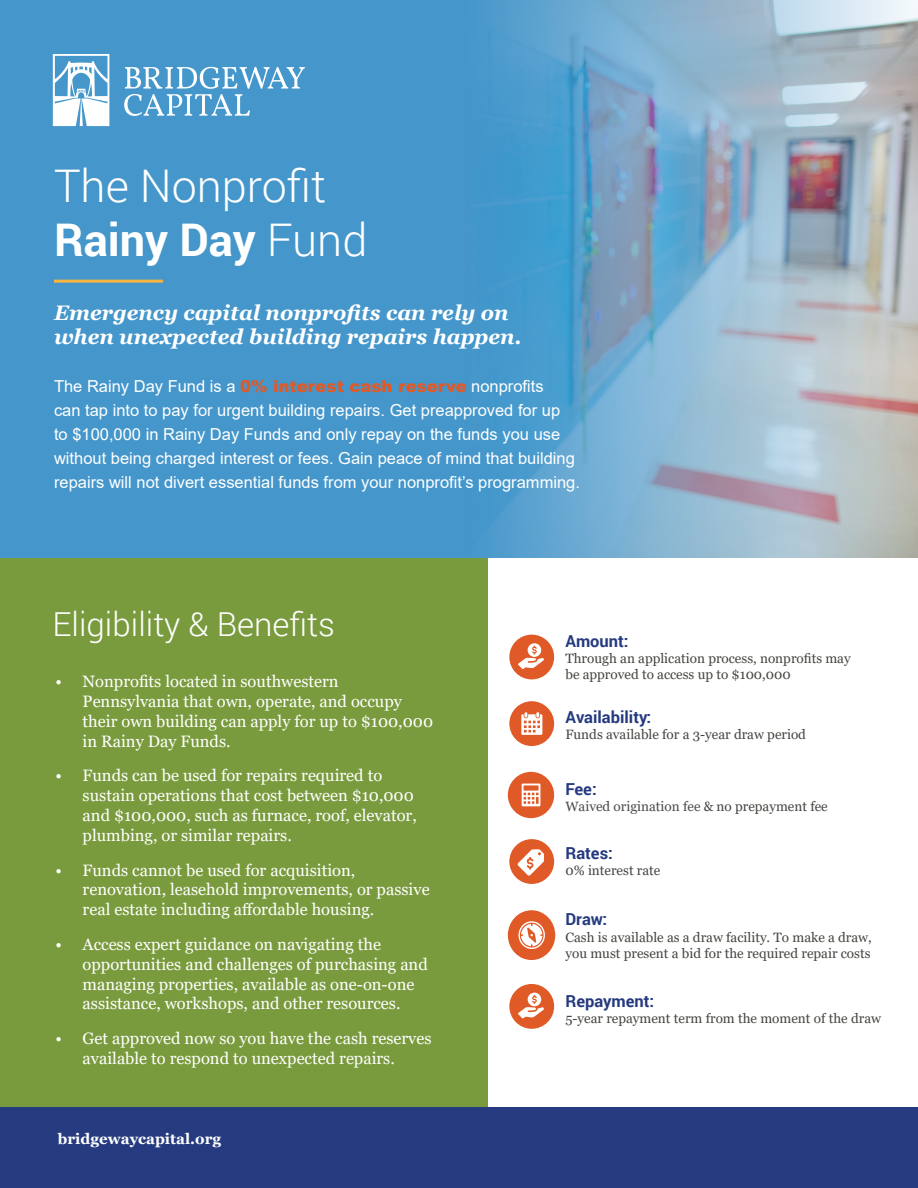
<style>
.page{position:relative;width:918px;height:1188px;background:#fff}
.page>*{position:absolute;margin:0;border:0;box-sizing:border-box;transform-origin:0 0}
.t1{font:300 45px "Roboto";color:#fff}
.t2{font:700 45px "Roboto";color:#fff}
.t3{font:300 33px "Roboto";color:#fff}
.t4{font:italic 700 21px/24px "Georgia";color:#fff}
.t5{font:16.5px/19.8px "Georgia";color:#fff}
.t6{font:16.5px/24px "Arial";color:#fff}
.t7{font:700 16.5px "Roboto";color:#253a7f}
.t8{font:700 15px "Georgia";color:#fff}
.t9{font:13.5px/16.2px "Georgia";color:#454540}
.t10{font:13.5px "Georgia";color:#4c4b47}
.s1{font-weight:300}
.s2{font-weight:900;color:#e05a27}
.s3{color:#454540}
</style>
<div class="page">
<div style="left:0;top:550px;width:487px;height:560px;background:#799b3d"></div>
<svg style="left:0;top:0;width:918px;height:558px;background:#65a2ca"></svg>
<hr style="left:54px;top:280px;width:109px;height:3px;background:#f9b442">
<svg style="left:53px;top:54px;width:56px;height:72px"></svg>
<svg style="left:124px;top:67px;width:181px;height:49px;background:#6eadd6"></svg>
<div style="left:0;top:1107px;width:918px;height:81px;background:#253a7f"></div>
<div style="left:509px;top:635px;width:45px;height:44px;background:#e05a27;border-radius:50%"></div>
<svg style="left:518px;top:643px;width:26px;height:26px"></svg>
<div style="left:508px;top:772px;width:46px;height:46px;background:#e05a27;border-radius:50%"></div>
<svg style="left:522px;top:784px;width:18px;height:22px"></svg>
<div style="left:509px;top:701px;width:45px;height:45px;background:#e05a27;border-radius:50%"></div>
<svg style="left:521px;top:712px;width:21px;height:23px"></svg>
<div style="left:509px;top:984px;width:45px;height:45px;background:#e05a27;border-radius:50%"></div>
<svg style="left:518px;top:993px;width:26px;height:26px"></svg>
<div style="left:509px;top:839px;width:45px;height:45px;background:#e05a27;border-radius:50%"></div>
<svg style="left:517px;top:849px;width:27px;height:27px"></svg>
<div style="left:508px;top:910px;width:47px;height:50px;background:#e05a27;border-radius:50%"></div>
<svg style="left:518px;top:921px;width:27px;height:28px"></svg>
<p class="t1" style="left:54px;top:155px;width:273px">The Nonprofit</p>
<p class="t2" style="left:54px;top:208px;width:315px">Rainy Day <span class="s1">Fund</span></p>
<p class="t4" style="left:54px;top:301px;width:469px">Emergency capital nonprofits can rely on when unexpected building repairs happen.</p>
<p class="t6" style="left:54px;top:374px;width:528px">The Rainy Day Fund is a <span class="s2">0% interest cash reserve</span> nonprofits<br>can tap into to pay for urgent building repairs. Get preapproved for up<br>to $100,000 in Rainy Day Funds and only repay on the funds you use without being charged interest or fees. Gain peace of mind that building repairs will not divert essential funds from your nonprofit’s programming.</p>
<p class="t3" style="left:53px;top:602px;width:284px">Eligibility &amp; Benefits</p>
<p class="t5" style="left:83px;top:672px;width:352px;text-indent:-27px">• Nonprofits located in southwestern Pennsylvania that own, operate, and occupy their own building can apply for up to $100,000 in Rainy Day Funds.</p>
<p class="t5" style="left:83px;top:766px;width:336px;text-indent:-27px">• Funds can be used for repairs required to sustain operations that cost between $10,000 and $100,000, such as furnace, roof, elevator, plumbing, or similar repairs.</p>
<p class="t5" style="left:83px;top:860px;width:349px;text-indent:-27px">• Funds cannot be used for acquisition, renovation, leasehold improvements, or passive real estate including affordable housing.</p>
<p class="t5" style="left:83px;top:935px;width:347px;text-indent:-27px">• Access expert guidance on navigating the opportunities and challenges of purchasing and managing properties, available as one-on-one assistance, workshops, and other resources.</p>
<p class="t5" style="left:56px;top:1029px;width:378px;text-align:center">• Get approved now so you have the cash reserves available to respond to unexpected repairs.</p>
<p class="t8" style="left:58px;top:1129px;width:165px">bridgewaycapital.org</p>
<p class="t7" style="left:565px;top:629px;width:65px">Amount:</p>
<p class="t9" style="left:565px;top:650px;width:287px">Through an application process, nonprofits may be approved to access up to $100,000</p>
<p class="t7" style="left:565px;top:706px;width:87px">Availability:</p>
<p class="t9" style="left:565px;top:727px;width:242px">Funds available for a 3-year draw period</p>
<p class="t7" style="left:565px;top:777px;width:33px">Fee:</p>
<p class="t10" style="left:565px;top:798px;width:264px">Waived origination fee <span class="s3">&amp; no prepayment fee</span></p>
<p class="t7" style="left:565px;top:842px;width:49px">Rates:</p>
<p class="t9" style="left:565px;top:863px;width:96px">0% interest rate</p>
<p class="t7" style="left:565px;top:908px;width:43px">Draw:</p>
<p class="t9" style="left:565px;top:929px;width:308px">Cash is available as a draw facility. To make a draw, you must present a bid for the required repair costs</p>
<p class="t7" style="left:565px;top:989px;width:90px">Repayment:</p>
<p class="t9" style="left:565px;top:1011px;width:317px">5-year repayment term from the moment of the draw</p>
</div>
